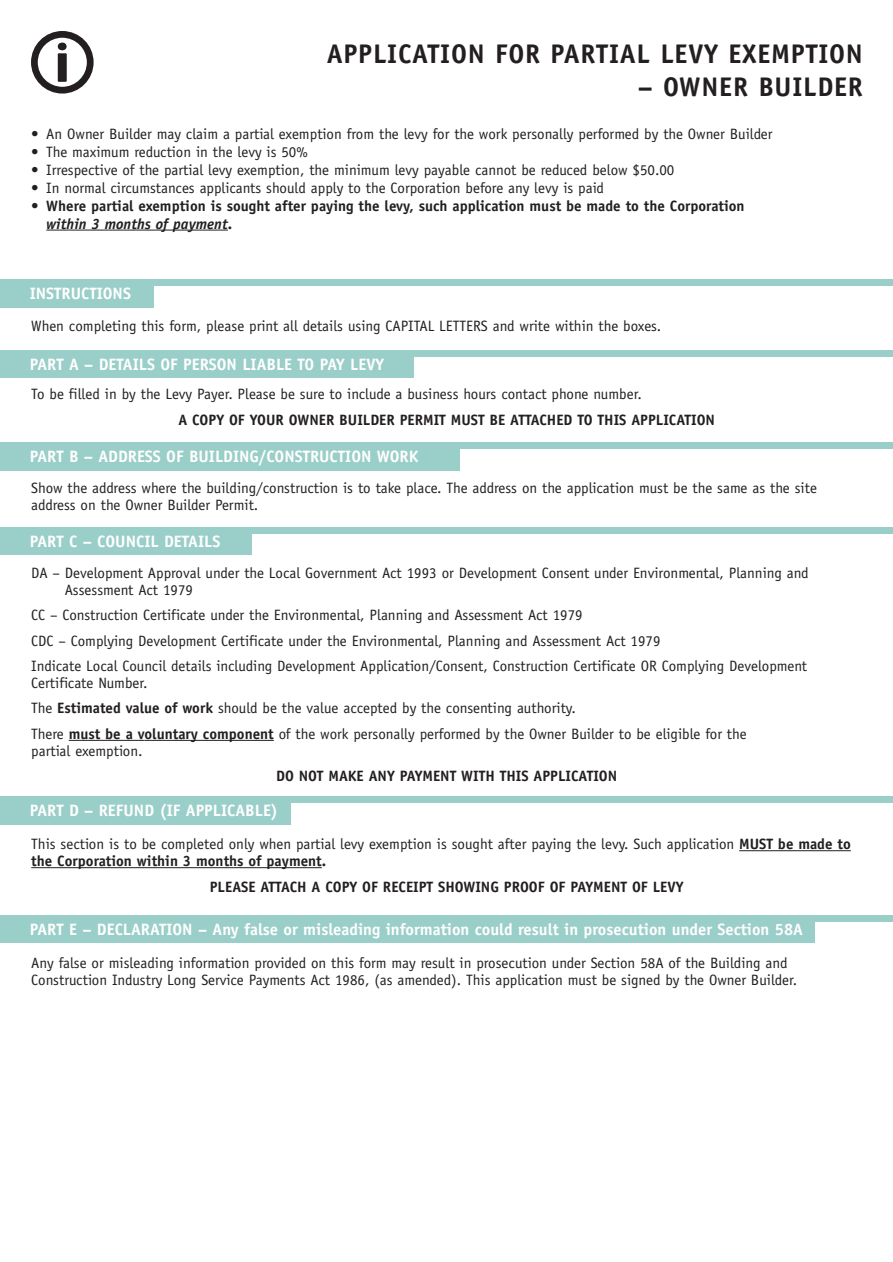
<style>
.page{position:relative;width:893px;height:1262px;background:#fff}
.page>*{position:absolute;margin:0;border:0;box-sizing:border-box;transform-origin:0 0}
.t1{font:700 55.05px "Barmeno";color:#231f20}
.t2{font:700 27px "Officina Sans";letter-spacing:.03em;color:#231f20}
.t3{font:700 16.5px "Officina Sans";color:#fff}
.t4{font:15px/17px "Officina Sans";color:#231f20}
.t5{font:700 15px/18px "Officina Sans";color:#231f20}
.s1{font-weight:400}
.s2{font-style:italic}
.s3{font-weight:700}
</style>
<div class="page">
<div style="left:0;top:280px;width:892px;height:6px;background:#9acec8"></div>
<div style="left:0;top:280px;width:153px;height:27px;background:#9acec8"></div>
<svg style="left:31px;top:31px;width:63px;height:63px"></svg>
<div style="left:0;top:350px;width:892px;height:7px;background:#9acec8"></div>
<div style="left:0;top:350px;width:413px;height:28px;background:#9acec8"></div>
<div style="left:0;top:443px;width:892px;height:6px;background:#9acec8"></div>
<div style="left:0;top:443px;width:459px;height:27px;background:#9acec8"></div>
<div style="left:0;top:527px;width:892px;height:7px;background:#9acec8"></div>
<div style="left:0;top:527px;width:251px;height:28px;background:#9acec8"></div>
<div style="left:0;top:796px;width:892px;height:7px;background:#9acec8"></div>
<div style="left:0;top:796px;width:291px;height:28px;background:#9acec8"></div>
<div style="left:0;top:915px;width:892px;height:6px;background:#9acec8"></div>
<div style="left:0;top:915px;width:814px;height:27px;background:#9acec8"></div>
<hr style="left:69px;top:740px;width:75px;height:1px;background:#231f20">
<hr style="left:144px;top:740px;width:130px;height:1px;background:#231f20">
<hr style="left:739px;top:850px;width:111px;height:1px;background:#231f20">
<hr style="left:31px;top:867px;width:68px;height:1px;background:#231f20">
<hr style="left:99px;top:867px;width:157px;height:1px;background:#231f20">
<hr style="left:256px;top:867px;width:66px;height:1px;background:#231f20">
<hr style="left:46px;top:230px;width:117px;height:1px;background:#231f20">
<hr style="left:163px;top:230px;width:65px;height:1px;background:#231f20">
<h1 class="t1" style="left:55px;top:40px;width:15px">i</h1>
<h2 class="t2" style="left:327px;top:44px;width:537px">APPLICATION FOR PARTIAL LEVY EXEMPTION</h2>
<h2 class="t2" style="left:637px;top:76px;width:227px">– OWNER BUILDER</h2>
<p class="t4" style="left:31px;top:126px;width:742px">• An Owner Builder may claim a partial exemption from the levy for the work personally performed by the Owner Builder</p>
<p class="t4" style="left:31px;top:144px;width:278px">• The maximum reduction in the levy is 50%</p>
<p class="t4" style="left:31px;top:162px;width:644px">• Irrespective of the partial levy exemption, the minimum levy payable cannot be reduced below $50.00</p>
<p class="t4" style="left:31px;top:180px;width:574px">• In normal circumstances applicants should apply to the Corporation before any levy is paid</p>
<p class="t5" style="left:46px;top:198px;width:700px;text-indent:-15px"><span class="s1">•</span> Where partial exemption is sought after paying the levy, such application must be made to the Corporation <span class="s2">within 3 months of payment</span>.</p>
<p class="t3" style="left:30px;top:287px;width:103px">INSTRUCTIONS</p>
<p class="t4" style="left:31px;top:319px;width:631px">When completing this form, please print all details using CAPITAL LETTERS and write within the boxes.</p>
<p class="t3" style="left:30px;top:358px;width:356px">PART A – DETAILS OF PERSON LIABLE TO PAY LEVY</p>
<p class="t4" style="left:31px;top:387px;width:612px">To be filled in by the Levy Payer. Please be sure to include a business hours contact phone number.</p>
<p class="t5" style="left:178px;top:412px;width:538px">A COPY OF YOUR OWNER BUILDER PERMIT MUST BE ATTACHED TO THIS APPLICATION</p>
<p class="t3" style="left:30px;top:450px;width:390px">PART B – ADDRESS OF BUILDING/CONSTRUCTION WORK</p>
<p class="t4" style="left:31px;top:480px;width:787px">Show the address where the building/construction is to take place. The address on the application must be the same as the site address on the Owner Builder Permit.</p>
<p class="t3" style="left:30px;top:535px;width:192px">PART C – COUNCIL DETAILS</p>
<p class="t4" style="left:65px;top:565px;width:745px;text-indent:-34px">DA – Development Approval under the Local Government Act 1993 or Development Consent under Environmental, Planning and<br>Assessment Act 1979</p>
<p class="t4" style="left:31px;top:603px;width:777px;line-height:25.5px">CC – Construction Certificate under the Environmental, Planning and Assessment Act 1979<br>CDC – Complying Development Certificate under the Environmental, Planning and Assessment Act 1979<br>Indicate Local Council details including Development Application/Consent, Construction Certificate OR Complying Development</p>
<p class="t4" style="left:31px;top:671px;width:717px;line-height:25.5px">Certificate Number.<br>The <span class="s3">Estimated value of work</span> should be the value accepted by the consenting authority.<br>There <span class="s3">must be a voluntary component</span> of the work personally performed by the Owner Builder to be eligible for the</p>
<p class="t4" style="left:31px;top:743px;width:113px">partial exemption.</p>
<p class="t5" style="left:276px;top:768px;width:342px">DO NOT MAKE ANY PAYMENT WITH THIS APPLICATION</p>
<p class="t3" style="left:30px;top:804px;width:250px">PART D – REFUND (IF APPLICABLE)</p>
<p class="t4" style="left:31px;top:837px;width:821px">This section is to be completed only when partial levy exemption is sought after paying the levy. Such application <span class="s3">MUST be made to the Corporation within 3 months of payment.</span></p>
<p class="t5" style="left:210px;top:878px;width:475px">PLEASE ATTACH A COPY OF RECEIPT SHOWING PROOF OF PAYMENT OF LEVY</p>
<p class="t3" style="left:30px;top:922px;width:774px">PART E – DECLARATION – Any false or misleading information could result in prosecution under Section 58A</p>
<p class="t4" style="left:31px;top:955px;width:767px">Any false or misleading information provided on this form may result in prosecution under Section 58A of the Building and<br>Construction Industry Long Service Payments Act 1986, (as amended). This application must be signed by the Owner Builder.</p>
</div>
